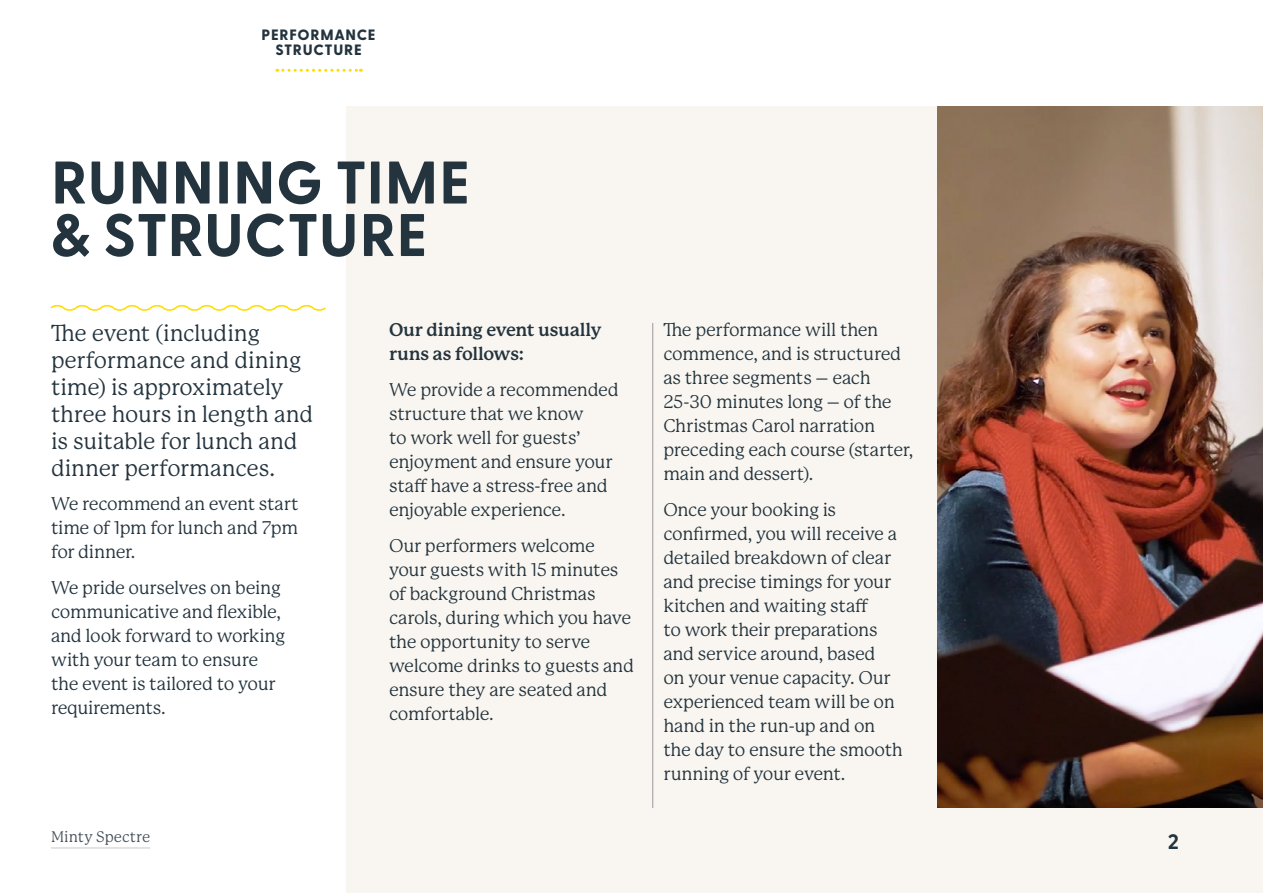
<style>
.page{position:relative;width:1263px;height:893px;background:#fff}
.page>*{position:absolute;margin:0;border:0;box-sizing:border-box;transform-origin:0 0}
.t1{font:700 60px/52.5px "Greycliff CF";letter-spacing:.015em;color:#24343e}
.t2{font:22.5px/27px "P22 Mackinac Pro";letter-spacing:-.01em;color:#24343e}
.t3{font:700 21px "Greycliff CF";color:#24343e}
.t4{font:18px/24px "P22 Mackinac Pro";letter-spacing:-.02em;color:#24343e}
.t5{font:700 18px/24px "P22 Mackinac Pro";letter-spacing:-.01em;color:#24343e}
.t6{font:800 15px/15px "Greycliff CF";letter-spacing:.045em;color:#24343e;text-align:center}
.t7{font:15px "P22 Mackinac Pro";letter-spacing:.005em;color:#454f59}
</style>
<div class="page">
<div style="left:347px;top:106px;width:916px;height:787px;background:#f9f6f1"></div>
<svg style="left:50px;top:305px;width:276px;height:6px"></svg>
<img style="left:938px;top:106px;width:325px;height:702px">
<hr style="left:652px;top:323px;width:1px;height:485px;background:#989aa1">
<svg style="left:277px;top:69px;width:84px;height:3px"></svg>
<hr style="left:51px;top:848px;width:99px;height:1px;background:#c8c9cd">
<p class="t6" style="left:262px;top:28px;width:116px">PERFORMANCE<br>STRUCTURE</p>
<h1 class="t1" style="left:51px;top:158px;width:421px">RUNNING TIME &amp; STRUCTURE</h1>
<p class="t2" style="left:51px;top:320px;width:264px">The event (including performance and dining time) is approximately three hours in length and is suitable for lunch and dinner performances.</p>
<p class="t4" style="left:51px;top:492px;width:249px;text-align:justify">We recommend an event start time of 1pm for lunch and 7pm for dinner.</p>
<p class="t4" style="left:51px;top:576px;width:236px">We pride ourselves on being communicative and flexible, and look forward to working with your team to ensure the event is tailored to your requirements.</p>
<p class="t7" style="left:51px;top:828px;width:101px">Minty Spectre</p>
<p class="t5" style="left:389px;top:318px;width:214px">Our dining event usually runs as follows:</p>
<p class="t4" style="left:389px;top:378px;width:231px">We provide a recommended structure that we know<br>to work well for guests’ enjoyment and ensure your staff have a stress-free and enjoyable experience.</p>
<p class="t4" style="left:389px;top:534px;width:246px">Our performers welcome your guests with 15 minutes of background Christmas carols, during which you have the opportunity to serve welcome drinks to guests and ensure they are seated and comfortable.</p>
<p class="t4" style="left:663px;top:318px;width:251px">The performance will then commence, and is structured as three segments – each<br>25-30 minutes long – of the<br>Christmas Carol narration preceding each course (starter, main and dessert).</p>
<p class="t4" style="left:663px;top:498px;width:241px">Once your booking is confirmed, you will receive a detailed breakdown of clear and precise timings for your kitchen and waiting staff<br>to work their preparations and service around, based<br>on your venue capacity. Our experienced team will be on hand in the run-up and on the day to ensure the smooth running of your event.</p>
<p class="t3" style="left:1168px;top:829px;width:13px">2</p>
</div>
